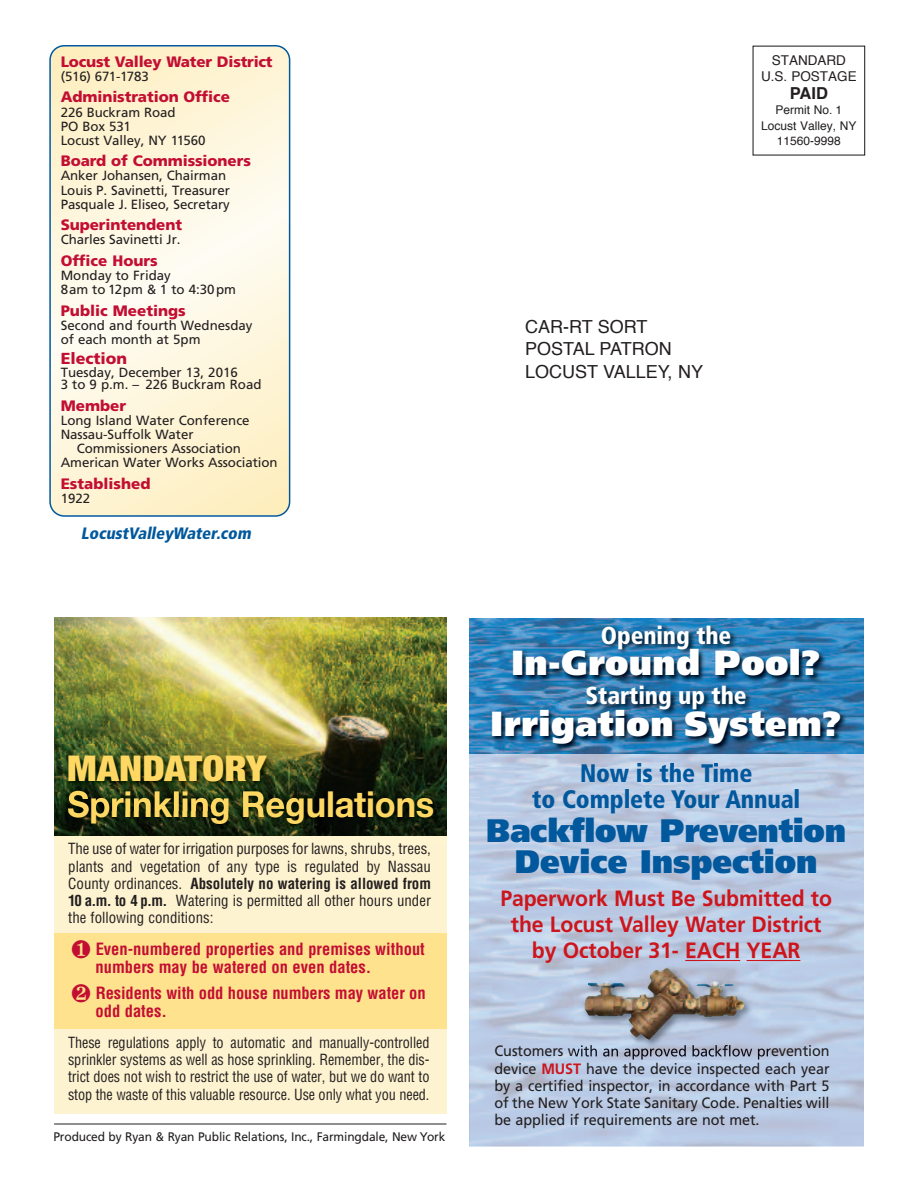
<style>
.page{position:relative;width:918px;height:1188px;background:#fff}
.page>*{position:absolute;margin:0;border:0;box-sizing:border-box;transform-origin:0 0}
.t1{font:700 35.85px "Helvetica Neue";letter-spacing:-.005em;color:#fed863;scale:.96 1}
.t2{font:900 condensed 35.55px "Helvetica Neue";letter-spacing:.005em;color:#fed863;scale:1.1 1}
.t3{font:900 34.8px "Frutiger";letter-spacing:.015em;color:#fff}
.t4{font:900 32.55px/31.5px "Frutiger";letter-spacing:-.005em;color:#01589c;text-align:center;scale:.96 1}
.t5{font:900 condensed 25.35px/25.8px "Frutiger";letter-spacing:-.005em;color:#01589c;text-align:center;scale:.96 1}
.t6{font:900 condensed 24.45px "Frutiger";letter-spacing:-.005em;color:#fff}
.t7{font:700 22.05px/25.8px "Frutiger";letter-spacing:-.005em;color:#cd151d;text-align:center;scale:.96 1}
.t8{font:18px/22.5px "Helvetica";color:#231f20}
.t9{font:700 condensed 16.5px/18px "Helvetica";color:#c30e33}
.t10{font:italic 900 condensed 16.5px "Frutiger";color:#01589c}
.t11{font:700 16.5px "Helvetica";color:#231f20}
.t12{font:900 15.9px "Frutiger";color:#c30e33}
.t13{font:900 15.15px "Frutiger";letter-spacing:-.005em;color:#c30e33}
.t14{font:condensed 15px/17.2px "Helvetica";letter-spacing:-.005em;color:#231f20;text-align:justify}
.t15{font:condensed 15px/17.2px "Helvetica";letter-spacing:-.005em;color:#231f20;text-align:justify;scale:.95 1}
.t16{font:15px/17.2px "Frutiger";letter-spacing:-.005em;color:#231f20;text-align:justify;scale:.96 1}
.t17{font:13.5px/16.6px "Helvetica";color:#231f20;text-align:center}
.t18{font:13.35px/14.1px "Frutiger";letter-spacing:-.005em;color:#231f20}
.t19{font:12.45px "Frutiger";letter-spacing:-.01em;color:#231f20}
.t20{font:12px/15.1px "Helvetica";color:#231f20;text-align:center}
.s1{font-weight:700}
.s2{font-weight:700;color:#cd151d}
</style>
<div class="page">
<svg style="left:49px;top:45px;width:241px;height:472px"></svg>
<hr style="left:54px;top:1124px;width:392px;height:1px;background:#231f20">
<img style="left:469px;top:766px;width:395px;height:381px">
<div style="left:54px;top:834px;width:393px;height:279px;background:#fef3d0"></div>
<div style="left:54px;top:933px;width:393px;height:96px;background:#ffe28d"></div>
<img style="left:54px;top:617px;width:393px;height:219px">
<img style="left:54px;top:811px;width:393px;height:24px">
<img style="left:296px;top:776px;width:151px;height:35px">
<img style="left:54px;top:745px;width:242px;height:66px">
<img style="left:68px;top:791px;width:228px;height:20px">
<hr style="left:747px;top:960px;width:53px;height:1px;background:#cd151d">
<img style="left:469px;top:618px;width:395px;height:148px">
<img style="left:582px;top:763px;width:137px;height:3px">
<img style="left:574px;top:959px;width:195px;height:100px">
<img style="left:574px;top:1045px;width:55px;height:12px">
<img style="left:685px;top:959px;width:55px;height:2px">
<img style="left:747px;top:959px;width:22px;height:2px">
<img style="left:584px;top:967px;width:160px;height:73px">
<p class="t13" style="left:61px;top:55px;width:213px">Locust Valley Water District</p>
<p class="t18" style="left:61px;top:70px;width:90px">(516) 671-1783</p>
<p class="t13" style="left:61px;top:91px;width:171px">Administration Office</p>
<p class="t18" style="left:61px;top:106px;width:146px">226 Buckram Road<br>PO Box 531<br>Locust Valley, NY 11560</p>
<p class="t13" style="left:61px;top:155px;width:192px">Board of Commissioners</p>
<p class="t18" style="left:61px;top:170px;width:171px">Anker Johansen, Chairman<br>Louis P. Savinetti, Treasurer<br>Pasquale J. Eliseo, Secretary</p>
<p class="t13" style="left:61px;top:219px;width:123px">Superintendent</p>
<p class="t18" style="left:61px;top:234px;width:121px">Charles Savinetti Jr.</p>
<p class="t13" style="left:61px;top:255px;width:99px">Office Hours</p>
<p class="t18" style="left:61px;top:269px;width:177px">Monday to Friday<br>8am to 12pm &amp; 1 to 4:30pm</p>
<p class="t13" style="left:61px;top:304px;width:127px">Public Meetings</p>
<p class="t18" style="left:61px;top:319px;width:193px">Second and fourth Wednesday of each month at 5pm</p>
<p class="t12" style="left:61px;top:352px;width:68px">Election</p>
<p class="t18" style="left:61px;top:367px;width:202px;line-height:12.6px">Tuesday, December 13, 2016<br>3 to 9 p.m. – 226 Buckram Road</p>
<p class="t13" style="left:61px;top:400px;width:67px">Member</p>
<p class="t18" style="left:61px;top:414px;width:190px">Long Island Water Conference<br>Nassau-Suffolk Water</p>
<p class="t18" style="left:61px;top:443px;width:218px;text-indent:16px">Commissioners Association<br>American Water Works Association</p>
<p class="t13" style="left:61px;top:478px;width:91px">Established</p>
<p class="t18" style="left:61px;top:492px;width:31px">1922</p>
<p class="t10" style="left:81px;top:526px;width:174px">LocustValleyWater.com</p>
<h2 class="t2" style="left:67px;top:756px;width:183px">MANDATORY</h2>
<h1 class="t1" style="left:67px;top:791px;width:384px">Sprinkling Regulations</h1>
<p class="t14" style="left:68px;top:840px;width:364px">The use of water for irrigation purposes for lawns, shrubs, trees, plants and vegetation of any type is regulated by Nassau County ordinances. <span class="s1">Absolutely no watering is allowed from 10 a.m. to 4 p.m.</span> Watering is permitted all other hours under the following conditions:</p>
<p class="t9" style="left:95px;top:940px;width:331px;text-indent:-24px">❶ Even-numbered properties and premises without numbers may be watered on even dates.</p>
<p class="t9" style="left:95px;top:984px;width:332px;text-indent:-24px">❷ Residents with odd house numbers may water on odd dates.</p>
<p class="t15" style="left:68px;top:1034px;width:382px">These regulations apply to automatic and manually-controlled sprinkler systems as well as hose sprinkling. Remember, the dis&shy;trict does not wish to restrict the use of water, but we do want to stop the waste of this valuable resource. Use only what you need.</p>
<p class="t19" style="left:53px;top:1132px;width:394px">Produced by Ryan &amp; Ryan Public Relations, Inc., Farmingdale, New York</p>
<p class="t17" style="left:761px;top:53px;width:97px">STANDARD<br>U.S. POSTAGE</p>
<p class="t11" style="left:790px;top:87px;width:40px">PAID</p>
<p class="t20" style="left:761px;top:104px;width:97px">Permit No. 1<br>Locust Valley, NY<br>11560-9998</p>
<h3 class="t8" style="left:525px;top:316px;width:180px">CAR-RT SORT<br>POSTAL PATRON<br>LOCUST VALLEY, NY</h3>
<h3 class="t6" style="left:601px;top:625px;width:132px">Opening the</h3>
<h3 class="t3" style="left:512px;top:649px;width:311px">In-Ground Pool?</h3>
<h3 class="t6" style="left:586px;top:686px;width:163px">Starting up the</h3>
<h3 class="t3" style="left:491px;top:709px;width:353px">Irrigation System?</h3>
<h3 class="t5" style="left:532px;top:762px;width:281px">Now is the Time<br>to Complete Your Annual</h3>
<h3 class="t4" style="left:486px;top:817px;width:376px">Backflow Prevention<br>Device Inspection</h3>
<h3 class="t7" style="left:500px;top:888px;width:347px">Paperwork Must Be Submitted to the Locust Valley Water District by October 31- EACH YEAR</h3>
<p class="t16" style="left:495px;top:1061px;width:351px">device <span class="s2">MUST</span> have the device inspected each year by a certified inspector, in accordance with Part 5 of the New York State Sanitary Code. Penalties will be applied if requirements are not met.</p>
</div>
